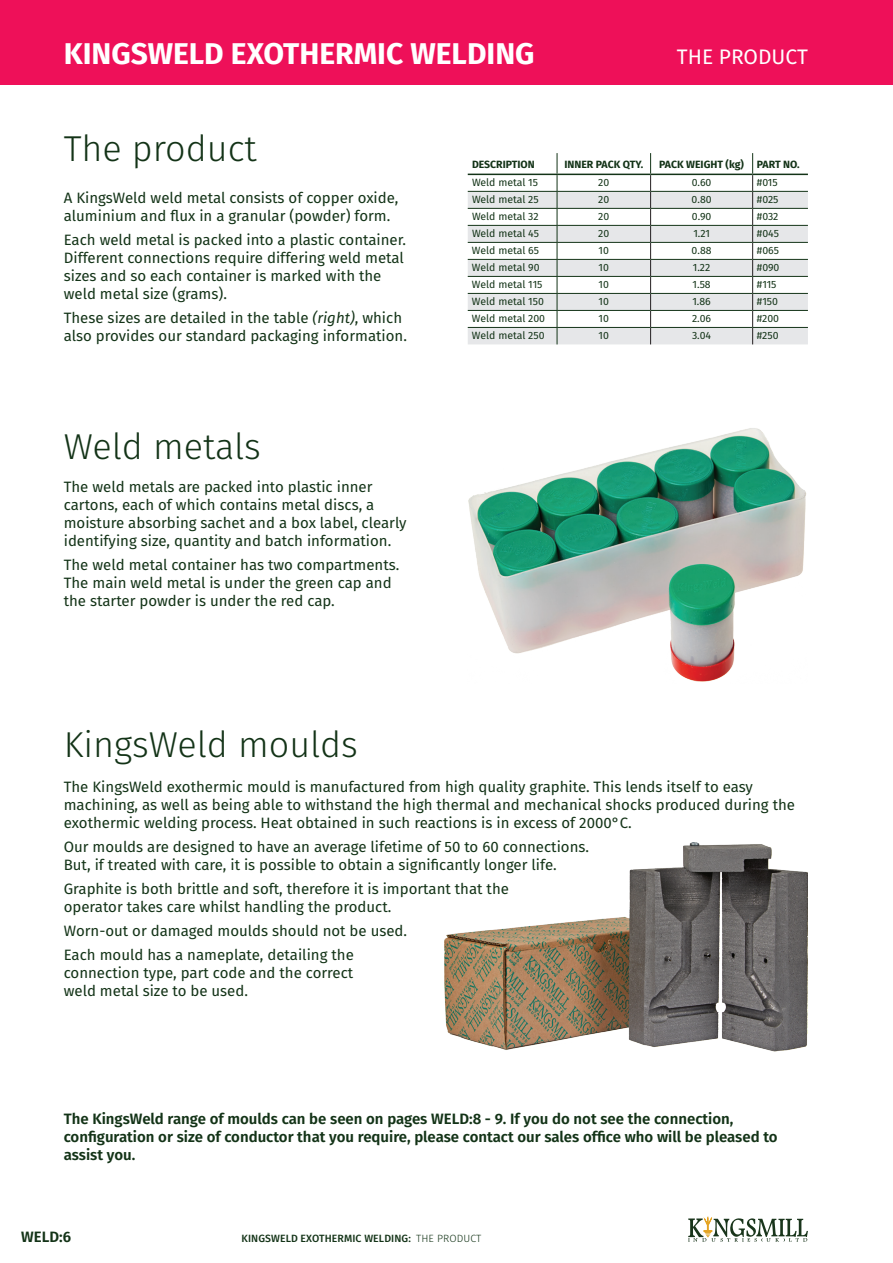
<style>
.page{position:relative;width:893px;height:1263px;background:#fff}
.page>*{position:absolute;margin:0;border:0;box-sizing:border-box;transform-origin:0 0}
.t1{font:300 36px "Fira Sans";color:#133317}
.t2{font:700 30px "Fira Sans";color:#fff}
.t3{font:21px "Fira Sans";color:#fff}
.t4{font:15px/18px "Fira Sans";color:#133317}
.t5{font:600 15px/18px "Fira Sans";color:#133317}
.t6{font:10.5px "Fira Sans";color:#133317}
.t7{font:700 10.5px "Fira Sans";color:#133317}
.t8{font:500 10.5px "Fira Sans";letter-spacing:.01em;color:#133317}
.s1{font-style:italic}
.s2{font-weight:300}
</style>
<div class="page">
<div style="left:0;top:0;width:893px;height:85px;background:#ee1059"></div>
<svg style="left:688px;top:1216px;width:120px;height:26px"></svg>
<svg style="left:468px;top:153px;width:340px;height:191px"></svg>
<hr style="left:468px;top:191px;width:89px;height:1px;background:#133317">
<hr style="left:557px;top:191px;width:94px;height:1px;background:#133317">
<hr style="left:651px;top:191px;width:102px;height:1px;background:#133317">
<hr style="left:753px;top:191px;width:55px;height:1px;background:#133317">
<hr style="left:468px;top:208px;width:89px;height:1px;background:#133317">
<hr style="left:557px;top:208px;width:94px;height:1px;background:#133317">
<hr style="left:651px;top:208px;width:102px;height:1px;background:#133317">
<hr style="left:753px;top:208px;width:55px;height:1px;background:#133317">
<hr style="left:468px;top:225px;width:89px;height:1px;background:#133317">
<hr style="left:557px;top:225px;width:94px;height:1px;background:#133317">
<hr style="left:651px;top:225px;width:102px;height:1px;background:#133317">
<hr style="left:753px;top:225px;width:55px;height:1px;background:#133317">
<hr style="left:468px;top:242px;width:89px;height:1px;background:#133317">
<hr style="left:557px;top:242px;width:94px;height:1px;background:#133317">
<hr style="left:651px;top:242px;width:102px;height:1px;background:#133317">
<hr style="left:753px;top:242px;width:55px;height:1px;background:#133317">
<hr style="left:468px;top:259px;width:89px;height:1px;background:#133317">
<hr style="left:557px;top:259px;width:94px;height:1px;background:#133317">
<hr style="left:651px;top:259px;width:102px;height:1px;background:#133317">
<hr style="left:753px;top:259px;width:55px;height:1px;background:#133317">
<hr style="left:468px;top:276px;width:89px;height:1px;background:#133317">
<hr style="left:557px;top:276px;width:94px;height:1px;background:#133317">
<hr style="left:651px;top:276px;width:102px;height:1px;background:#133317">
<hr style="left:753px;top:276px;width:55px;height:1px;background:#133317">
<hr style="left:468px;top:293px;width:89px;height:1px;background:#133317">
<hr style="left:557px;top:293px;width:94px;height:1px;background:#133317">
<hr style="left:651px;top:293px;width:102px;height:1px;background:#133317">
<hr style="left:753px;top:293px;width:55px;height:1px;background:#133317">
<hr style="left:468px;top:310px;width:89px;height:1px;background:#133317">
<hr style="left:557px;top:310px;width:94px;height:1px;background:#133317">
<hr style="left:651px;top:310px;width:102px;height:1px;background:#133317">
<hr style="left:753px;top:310px;width:55px;height:1px;background:#133317">
<hr style="left:468px;top:327px;width:89px;height:1px;background:#133317">
<hr style="left:557px;top:327px;width:94px;height:1px;background:#133317">
<hr style="left:651px;top:327px;width:102px;height:1px;background:#133317">
<hr style="left:753px;top:327px;width:55px;height:1px;background:#133317">
<img style="left:444px;top:842px;width:364px;height:209px">
<img style="left:468px;top:428px;width:338px;height:254px">
<h2 class="t2" style="left:64px;top:28px;width:472px">KINGSWELD EXOTHERMIC WELDING</h2>
<h3 class="t3" style="left:677px;top:41px;width:133px">THE PRODUCT</h3>
<h1 class="t1" style="left:64px;top:123px;width:195px">The product</h1>
<p class="t4" style="left:64px;top:188px;width:336px">A KingsWeld weld metal consists of copper oxide, aluminium and flux in a granular (powder) form.</p>
<p class="t4" style="left:64px;top:230px;width:344px">Each weld metal is packed into a plastic container.<br>Different connections require differing weld metal sizes and so each container is marked with the weld metal size (grams).</p>
<p class="t4" style="left:64px;top:308px;width:345px">These sizes are detailed in the table <span class="s1">(right)</span>, which also provides our standard packaging information.</p>
<h1 class="t1" style="left:64px;top:421px;width:199px">Weld metals</h1>
<p class="t4" style="left:64px;top:477px;width:344px">The weld metals are packed into plastic inner cartons, each of which contains metal discs, a moisture absorbing sachet and a box label, clearly identifying size, quantity and batch information.</p>
<p class="t4" style="left:64px;top:555px;width:337px">The weld metal container has two compartments.<br>The main weld metal is under the green cap and the starter powder is under the red cap.</p>
<h1 class="t1" style="left:64px;top:718px;width:296px">KingsWeld moulds</h1>
<p class="t7" style="left:472px;top:155px;width:64px">DESCRIPTION</p>
<p class="t7" style="left:564px;top:155px;width:80px">INNER PACK QTY.</p>
<p class="t7" style="left:659px;top:155px;width:142px">PACK WEIGHT (kg) PART NO.</p>
<p class="t6" style="left:472px;top:175px;width:68px">Weld metal 15</p>
<p class="t6" style="left:598px;top:175px;width:13px">20</p>
<p class="t6" style="left:692px;top:175px;width:21px">0.60</p>
<p class="t6" style="left:757px;top:175px;width:22px">#015</p>
<p class="t6" style="left:472px;top:192px;width:68px">Weld metal 25</p>
<p class="t6" style="left:598px;top:192px;width:13px">20</p>
<p class="t6" style="left:692px;top:192px;width:22px">0.80</p>
<p class="t6" style="left:757px;top:192px;width:23px">#025</p>
<p class="t6" style="left:472px;top:209px;width:68px">Weld metal 32</p>
<p class="t6" style="left:598px;top:209px;width:13px">20</p>
<p class="t6" style="left:692px;top:209px;width:21px">0.90</p>
<p class="t6" style="left:757px;top:209px;width:23px">#032</p>
<p class="t6" style="left:472px;top:226px;width:69px">Weld metal 45</p>
<p class="t6" style="left:598px;top:226px;width:13px">20</p>
<p class="t6" style="left:693px;top:226px;width:18px">1.21</p>
<p class="t6" style="left:757px;top:226px;width:24px">#045</p>
<p class="t6" style="left:472px;top:243px;width:69px">Weld metal 65</p>
<p class="t6" style="left:599px;top:243px;width:12px">10</p>
<p class="t6" style="left:692px;top:243px;width:21px">0.88</p>
<p class="t6" style="left:757px;top:243px;width:24px">#065</p>
<p class="t6" style="left:472px;top:260px;width:69px">Weld metal 90</p>
<p class="t6" style="left:599px;top:260px;width:12px">10</p>
<p class="t6" style="left:693px;top:260px;width:19px">1.22</p>
<p class="t6" style="left:757px;top:260px;width:24px">#090</p>
<p class="t6" style="left:472px;top:277px;width:72px">Weld metal 115</p>
<p class="t6" style="left:599px;top:277px;width:12px">10</p>
<p class="t6" style="left:692px;top:277px;width:20px">1.58</p>
<p class="t6" style="left:757px;top:277px;width:21px">#115</p>
<p class="t6" style="left:472px;top:294px;width:73px">Weld metal 150</p>
<p class="t6" style="left:599px;top:294px;width:12px">10</p>
<p class="t6" style="left:692px;top:294px;width:20px">1.86</p>
<p class="t6" style="left:757px;top:294px;width:23px">#150</p>
<p class="t6" style="left:472px;top:311px;width:75px">Weld metal 200</p>
<p class="t6" style="left:599px;top:311px;width:12px">10</p>
<p class="t6" style="left:692px;top:311px;width:21px">2.06</p>
<p class="t6" style="left:757px;top:311px;width:24px">#200</p>
<p class="t6" style="left:472px;top:328px;width:74px">Weld metal 250</p>
<p class="t6" style="left:599px;top:328px;width:12px">10</p>
<p class="t6" style="left:692px;top:328px;width:21px">3.04</p>
<p class="t6" style="left:757px;top:328px;width:23px">#250</p>
<p class="t4" style="left:64px;top:778px;width:733px">The KingsWeld exothermic mould is manufactured from high quality graphite. This lends itself to easy machining, as well as being able to withstand the high thermal and mechanical shocks produced during the exothermic welding process. Heat obtained in such reactions is in excess of 2000°C.</p>
<p class="t4" style="left:64px;top:838px;width:527px">Our moulds are designed to have an average lifetime of 50 to 60 connections.<br>But, if treated with care, it is possible to obtain a significantly longer life.</p>
<p class="t4" style="left:64px;top:880px;width:447px">Graphite is both brittle and soft, therefore it is important that the operator takes care whilst handling the product.</p>
<p class="t4" style="left:64px;top:919px;width:345px;line-height:24px">Worn-out or damaged moulds should not be used.<br>Each mould has a nameplate, detailing the</p>
<p class="t4" style="left:64px;top:964px;width:291px">connection type, part code and the correct weld metal size to be used.</p>
<p class="t5" style="left:64px;top:1109px;width:715px">The KingsWeld range of moulds can be seen on pages WELD:8 - 9. If you do not see the connection, configuration or size of conductor that you require, please contact our sales office who will be pleased to assist you.</p>
<p class="t5" style="left:21px;top:1226px;width:51px">WELD:6</p>
<p class="t8" style="left:242px;top:1229px;width:241px">KINGSWELD EXOTHERMIC WELDING: <span class="s2">THE PRODUCT</span></p>
</div>
